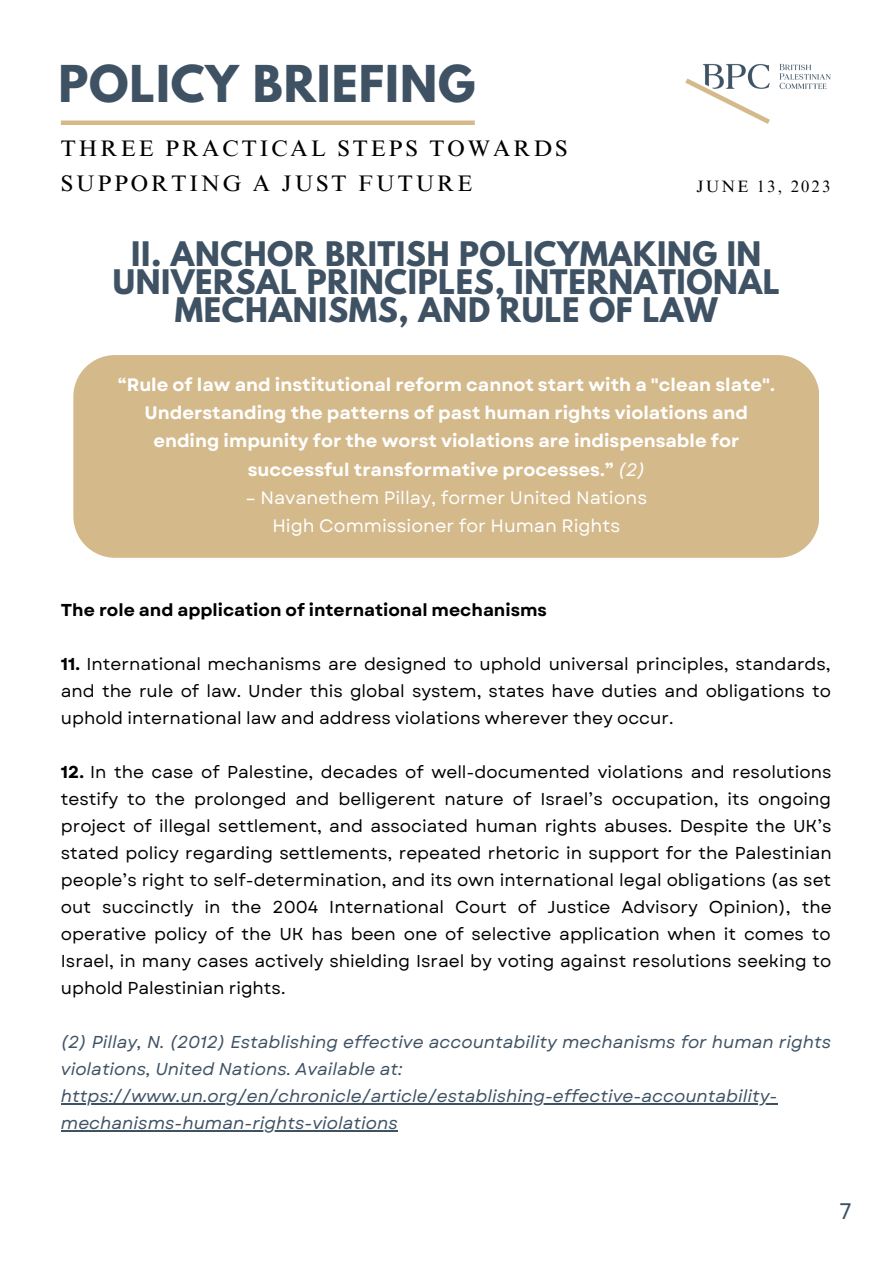
<style>
.page{position:relative;width:893px;height:1264px;background:#fff}
.page>*{position:absolute;margin:0;border:0;box-sizing:border-box;transform-origin:0 0}
.t1{font:700 45px "League Spartan";letter-spacing:.02em;color:#3f5264}
.t2{font:700 30px/28px "League Spartan";letter-spacing:.02em;color:#3f5264;text-align:center}
.t3{font:22.5px "Times NRMT Pro";letter-spacing:.135em;color:#000}
.t4{font:22.5px "Garet";color:#3f5264}
.t5{font:700 18px/28px "Garet";color:#fff;text-align:center}
.t6{font:18px "Garet";color:#fff}
.t7{font:17.25px/27px "Garet";color:#000;text-align:justify}
.t8{font:italic 17.25px/27px "Garet";color:#3f5264}
.t9{font:700 17.25px "Garet";color:#000}
.t10{font:16.5px "Times NRMT Pro";letter-spacing:.135em;color:#000}
.s1{font-weight:400;font-style:italic}
.s2{font-weight:700}
</style>
<div class="page">
<img style="left:685px;top:64px;width:146px;height:60px">
<hr style="left:61px;top:1103px;width:716px;height:1px;background:#3f5264">
<hr style="left:61px;top:1130px;width:337px;height:1px;background:#3f5264">
<div style="left:61px;top:120px;width:414px;height:5px;background:#d5b98b"></div>
<div style="left:73px;top:355px;width:746px;height:203px;background:#d4b98b"></div>
<p class="t1" style="left:58px;top:61px;width:418px">POLICY BRIEFING</p>
<p class="t3" style="left:61px;top:140px;width:508px">THREE PRACTICAL STEPS TOWARDS</p>
<p class="t3" style="left:61px;top:175px;width:413px">SUPPORTING A JUST FUTURE</p>
<p class="t10" style="left:696px;top:180px;width:135px">JUNE 13, 2023</p>
<p class="t2" style="left:113px;top:243px;width:668px">II. ANCHOR BRITISH POLICYMAKING IN<br>UNIVERSAL PRINCIPLES, INTERNATIONAL<br>MECHANISMS, AND RULE OF LAW</p>
<p class="t5" style="left:118px;top:371px;width:658px">“Rule of law and institutional reform cannot start with a "clean slate".<br>Understanding the patterns of past human rights violations and</p>
<p class="t5" style="left:153px;top:427px;width:587px">ending impunity for the worst violations are indispensable for</p>
<p class="t5" style="left:248px;top:455px;width:399px">successful transformative processes.” <span class="s1">(2)</span></p>
<p class="t6" style="left:245px;top:484px;width:403px">– Navanethem Pillay, former United Nations</p>
<p class="t6" style="left:272px;top:512px;width:349px">High Commissioner for Human Rights</p>
<p class="t9" style="left:61px;top:598px;width:487px">The role and application of international mechanisms</p>
<p class="t7" style="left:61px;top:651px;width:771px"><span class="s2">11.</span> International mechanisms are designed to uphold universal principles, standards, and the rule of law. Under this global system, states have duties and obligations to uphold international law and address violations wherever they occur.</p>
<p class="t7" style="left:61px;top:758px;width:772px"><span class="s2">12.</span> In the case of Palestine, decades of well-documented violations and resolutions testify to the prolonged and belligerent nature of Israel’s occupation, its ongoing project of illegal settlement, and associated human rights abuses. Despite the UK’s stated policy regarding settlements, repeated rhetoric in support for the Palestinian people’s right to self-determination, and its own international legal obligations (as set out succinctly in the 2004 International Court of Justice Advisory Opinion), the operative policy of the UK has been one of selective application when it comes to Israel, in many cases actively shielding Israel by voting against resolutions seeking to uphold Palestinian rights.</p>
<p class="t8" style="left:61px;top:1028px;width:771px">(2) Pillay, N. (2012) Establishing effective accountability mechanisms for human rights violations, United Nations. Available at:</p>
<p class="t8" style="left:61px;top:1082px;width:718px">https://www.un.org/en/chronicle/article/establishing-effective-accountability&shy;mechanisms-human-rights-violations</p>
<p class="t4" style="left:839px;top:1194px;width:14px">7</p>
</div>
